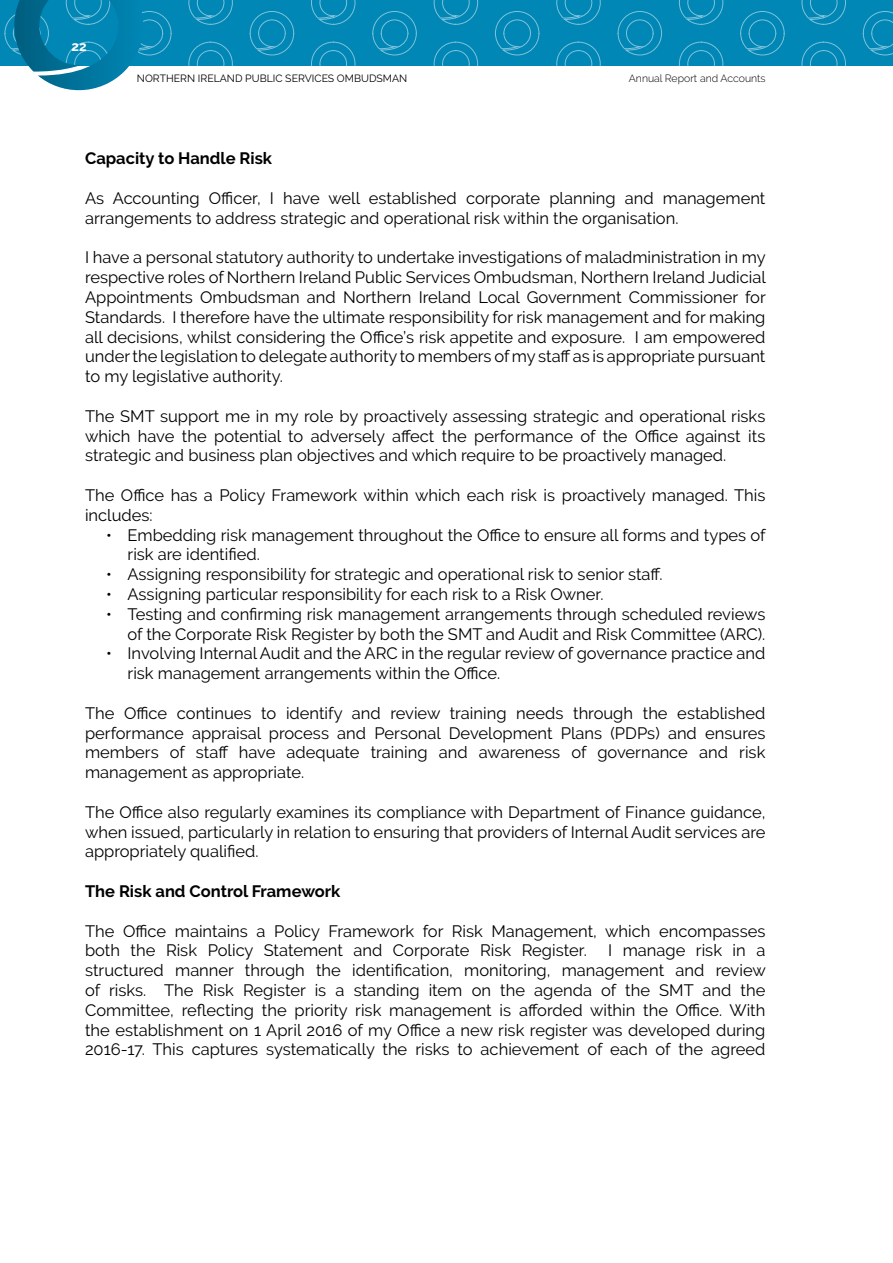
<style>
.page{position:relative;width:893px;height:1263px;background:#fff}
.page>*{position:absolute;margin:0;border:0;box-sizing:border-box;transform-origin:0 0}
.t1{font:16.5px/19.8px "Raleway";color:#000}
.Bold{font:700 16.5px "Raleway";color:#000}
.t2{font:700 13.5px "Raleway";color:#fff}
.t3{font:10.5px "Raleway";color:#000}
.t4{font:300 10.5px "Raleway";color:#000}
</style>
<div class="page">
<svg style="left:0;top:0;width:893px;height:65px;background:#088ab8"></svg>
<svg style="left:14px;top:0;width:129px;height:90px;background:#2690b4"></svg>
<p class="t2" style="left:71px;top:39px;width:17px">22</p>
<p class="t3" style="left:137px;top:72px;width:272px">NORTHERN IRELAND PUBLIC SERVICES OMBUDSMAN</p>
<p class="t4" style="left:629px;top:72px;width:138px">Annual Report and Accounts</p>
<p class="Bold" style="left:85px;top:149px;width:189px">Capacity to Handle Risk</p>
<p class="t1" style="left:85px;top:188px;width:682px">As Accounting Officer, I have well established corporate planning and management arrangements to address strategic and operational risk within the organisation.</p>
<p class="t1" style="left:85px;top:248px;width:682px;text-align:justify">I have a personal statutory authority to undertake investigations of maladministration in my respective roles of Northern Ireland Public Services Ombudsman, Northern Ireland Judicial Appointments Ombudsman and Northern Ireland Local Government Commissioner for Standards. I therefore have the ultimate responsibility for risk management and for making all decisions, whilst considering the Office’s risk appetite and exposure. I am empowered under the legislation to delegate authority to members of my staff as is appropriate pursuant to my legislative authority.</p>
<p class="t1" style="left:85px;top:406px;width:682px;text-align:justify">The SMT support me in my role by proactively assessing strategic and operational risks which have the potential to adversely affect the performance of the Office against its strategic and business plan objectives and which require to be proactively managed.</p>
<p class="t1" style="left:85px;top:485px;width:682px">The Office has a Policy Framework within which each risk is proactively managed. This includes:</p>
<p class="t1" style="left:128px;top:525px;width:640px;text-indent:-21px">• Embedding risk management throughout the Office to ensure all forms and types of risk are identified.</p>
<p class="t1" style="left:106px;top:564px;width:558px">• Assigning responsibility for strategic and operational risk to senior staff.</p>
<p class="t1" style="left:106px;top:584px;width:499px">• Assigning particular responsibility for each risk to a Risk Owner.</p>
<p class="t1" style="left:106px;top:604px;width:661px;text-align:right">• Testing and confirming risk management arrangements through scheduled reviews of the Corporate Risk Register by both the SMT and Audit and Risk Committee (ARC).</p>
<p class="t1" style="left:128px;top:644px;width:639px;text-indent:-21px">• Involving Internal Audit and the ARC in the regular review of governance practice and risk management arrangements within the Office.</p>
<p class="t1" style="left:85px;top:703px;width:682px;text-align:justify">The Office continues to identify and review training needs through the established performance appraisal process and Personal Development Plans (PDPs) and ensures members of staff have adequate training and awareness of governance and risk management as appropriate.</p>
<p class="t1" style="left:85px;top:802px;width:682px;text-align:justify">The Office also regularly examines its compliance with Department of Finance guidance, when issued, particularly in relation to ensuring that providers of Internal Audit services are appropriately qualified.</p>
<p class="Bold" style="left:85px;top:882px;width:257px">The Risk and Control Framework</p>
<p class="t1" style="left:85px;top:921px;width:682px">The Office maintains a Policy Framework for Risk Management, which encompasses both the Risk Policy Statement and Corporate Risk Register.</p>
<p class="t1" style="left:85px;top:941px;width:682px;text-align:justify;text-indent:523px">I manage risk in a structured manner through the identification, monitoring, management and review of risks. The Risk Register is a standing item on the agenda of the SMT and the Committee, reflecting the priority risk management is afforded within the Office. With the establishment on 1 April 2016 of my Office a new risk register was developed during 2016-17. This captures systematically the risks to achievement of each of the agreed</p>
</div>
